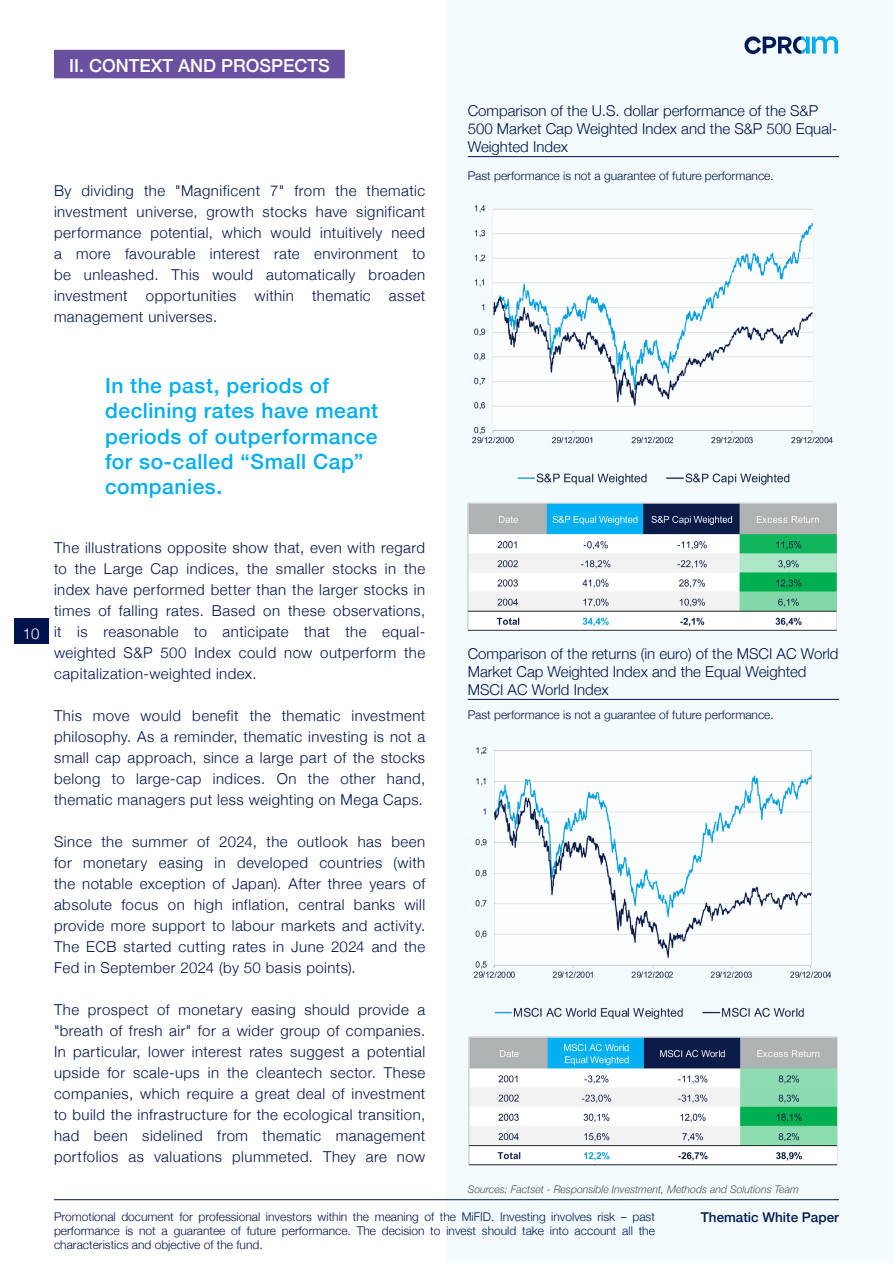
<style>
.page{position:relative;width:893px;height:1263px;background:#fff}
.page>*{position:absolute;margin:0;border:0;box-sizing:border-box;transform-origin:0 0}
.courant{font:500 21px/25.2px "Helvetica Neue";letter-spacing:.025em;color:#00aeef}
.rubrique{font:500 18px "Helvetica Neue";color:#fff}
.courant-2{font:300 15px/21px "Helvetica Neue";letter-spacing:.03em;color:#00134d;text-align:justify}
.titre_graphe{font:300 15px/18px "Helvetica Neue";color:#00134d}
.t1{font:300 15px "Helvetica Neue";color:#fff}
.t2{font:500 13.5px "Helvetica Neue";color:#00134d}
.t3{font:300 12px/14.4px "Helvetica Neue";color:#00134d;text-align:justify}
.courant-3{font:italic 300 10.5px "Helvetica Neue";color:#4e4f50}
.s1{font-style:italic}
</style>
<div class="page">
<div style="left:14px;top:619px;width:34px;height:25px;background:#00134d"></div>
<hr style="left:54px;top:1199px;width:785px;height:1px;background:#00134d">
<div style="left:54px;top:50px;width:291px;height:28px;background:#6a50a1"></div>
<div style="left:446px;top:0;width:447px;height:1263px;background:#f3fbfe"></div>
<img style="left:472px;top:205px;width:361px;height:280px">
<img style="left:468px;top:502px;width:369px;height:129px">
<hr style="left:468px;top:156px;width:371px;height:1px;background:#00134d">
<img style="left:469px;top:747px;width:368px;height:290px">
<img style="left:468px;top:1037px;width:370px;height:129px">
<hr style="left:468px;top:699px;width:371px;height:1px;background:#00134d">
<p class="rubrique" style="left:69px;top:51px;width:262px">II. CONTEXT AND PROSPECTS</p>
<p class="courant-2" style="left:54px;top:179px;width:373px">By dividing the "Magnificent 7" from the thematic investment universe, growth stocks have significant performance potential, which would intuitively need a more favourable interest rate environment to be unleashed. This would automatically broaden investment opportunities within thematic asset management universes.</p>
<p class="titre_graphe" style="left:468px;top:101px;width:371px">Comparison of the U.S. dollar performance of the S&amp;P<br>500 Market Cap Weighted Index and the S&amp;P 500 Equal-<br>Weighted Index</p>
<p class="t3" style="left:468px;top:168px;width:308px">Past performance is not a guarantee of future performance.</p>
<p class="courant" style="left:105px;top:371px;width:275px">In the past, periods of declining rates have meant periods of outperformance for so-called “Small Cap” companies.</p>
<p class="t1" style="left:23px;top:621px;width:18px">10</p>
<p class="courant-2" style="left:54px;top:536px;width:373px">The illustrations opposite show that, even with regard to the Large Cap indices, the smaller stocks in the index have performed better than the larger stocks in times of falling rates. Based on these observations, it is reasonable to anticipate that the equal&shy;weighted S&amp;P 500 Index could now outperform the capitalization-weighted index.</p>
<p class="courant-2" style="left:54px;top:704px;width:373px">This move would benefit the thematic investment philosophy. As a reminder, thematic investing is not a small cap approach, since a large part of the stocks belong to large-cap indices. On the other hand, thematic managers put less weighting on Mega Caps<span class="s1">.</span></p>
<p class="courant-2" style="left:54px;top:830px;width:373px">Since the summer of 2024, the outlook has been for monetary easing in developed countries (with the notable exception of Japan). After three years of absolute focus on high inflation, central banks will provide more support to labour markets and activity.<br>The ECB started cutting rates in June 2024 and the Fed in September 2024 (by 50 basis points).</p>
<p class="courant-2" style="left:54px;top:998px;width:373px">The prospect of monetary easing should provide a "breath of fresh air" for a wider group of companies.<br>In particular, lower interest rates suggest a potential upside for scale-ups in the cleantech sector. These companies, which require a great deal of investment to build the infrastructure for the ecological transition, had been sidelined from thematic management portfolios as valuations plummeted. They are now</p>
<p class="titre_graphe" style="left:468px;top:643px;width:372px">Comparison of the returns (in euro) of the MSCI AC World<br>Market Cap Weighted Index and the Equal Weighted<br>MSCI AC World Index</p>
<p class="t3" style="left:468px;top:706px;width:308px">Past performance is not a guarantee of future performance.</p>
<p class="courant-3" style="left:468px;top:1181px;width:333px">Sources: Factset - Responsible Investment, Methods and Solutions Team</p>
<p class="t3" style="left:54px;top:1208px;width:602px">Promotional document for professional investors within the meaning of the MiFID. Investing involves risk – past performance is not a guarantee of future performance. The decision to invest should take into account all the characteristics and objective of the fund.</p>
<p class="t2" style="left:701px;top:1206px;width:140px">Thematic White Paper</p>
</div>
